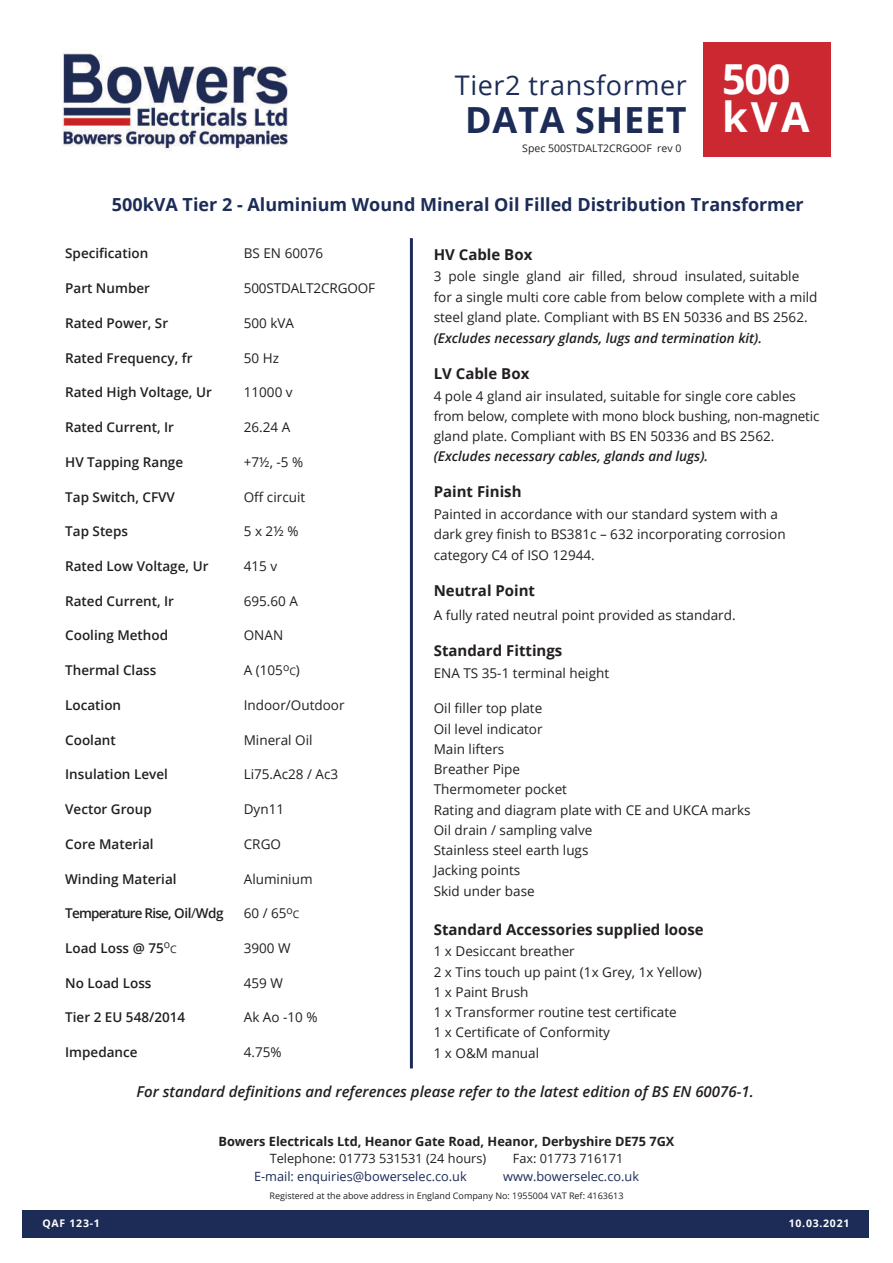
<style>
.page{position:relative;width:893px;height:1263px;background:#fff}
.page>*{position:absolute;margin:0;border:0;box-sizing:border-box;transform-origin:0 0}
.t1{font:700 41.4px/38px "Open Sans";letter-spacing:.025em;color:#fff}
.t2{font:700 36px "Open Sans";letter-spacing:.02em;color:#1c2c57}
.t3{font:27px "Open Sans";letter-spacing:.02em;color:#1c2c57}
.t4{font:700 18px "Open Sans";color:#1c2c57}
.t5{font:700 15px "Open Sans";color:#231f20}
.t6{font:italic 600 15px "Open Sans";color:#231f20}
.t7{font:13.5px/20.2px "Open Sans";color:#231f20}
.t8{font:600 13.5px "Open Sans";color:#231f20}
.t9{font:italic 600 13.5px "Open Sans";color:#231f20}
.t10{font:600 13.5px "Open Sans";letter-spacing:-.06em;color:#231f20}
.t11{font:700 12.75px "Open Sans";color:#231f20}
.t12{font:12.75px "Open Sans";color:#1c2c57}
.t13{font:12.75px "Open Sans";color:#231f20}
.t14{font:10.5px "Open Sans";color:#231f20}
.t15{font:700 10.5px "Open Sans";letter-spacing:.07em;color:#fff}
.t16{font:9px "Open Sans";color:#231f20}
.s1{font-size:10.5px}
.s2{font-weight:400}
.s3{font-weight:400;font-size:10.5px}
</style>
<div class="page">
<img style="left:62px;top:53px;width:226px;height:99px">
<div style="left:22px;top:1209px;width:846px;height:28px;background:#1c2c57"></div>
<div style="left:703px;top:43px;width:128px;height:114px;background:#cb2832"></div>
<hr style="left:410px;top:238px;width:3px;height:830px;background:#1c2c57">
<h3 class="t3" style="left:455px;top:74px;width:233px">Tier2 transformer</h3>
<h2 class="t2" style="left:465px;top:105px;width:223px">DATA SHEET</h2>
<p class="t14" style="left:522px;top:144px;width:161px">Spec 500STDALT2CRGOOF rev 0</p>
<h1 class="t1" style="left:722px;top:65px;width:89px">500 kVA</h1>
<h3 class="t4" style="left:112px;top:197px;width:693px">500kVA Tier 2 - Aluminium Wound Mineral Oil Filled Distribution Transformer</h3>
<p class="t8" style="left:65px;top:244px;width:85px">Specification</p>
<p class="t7" style="left:244px;top:245px;width:81px">BS EN 60076</p>
<p class="t8" style="left:65px;top:279px;width:86px">Part Number</p>
<p class="t7" style="left:244px;top:279px;width:133px">500STDALT2CRGOOF</p>
<p class="t8" style="left:65px;top:314px;width:104px">Rated Power, Sr</p>
<p class="t7" style="left:244px;top:314px;width:52px">500 kVA</p>
<p class="t8" style="left:65px;top:348px;width:129px">Rated Frequency, fr</p>
<p class="t7" style="left:244px;top:349px;width:37px">50 Hz</p>
<p class="t8" style="left:65px;top:383px;width:148px">Rated High Voltage, Ur</p>
<p class="t7" style="left:244px;top:384px;width:50px">11000 v</p>
<p class="t8" style="left:65px;top:418px;width:110px">Rated Current, Ir</p>
<p class="t7" style="left:244px;top:418px;width:48px">26.24 A</p>
<p class="t8" style="left:65px;top:453px;width:120px">HV Tapping Range</p>
<p class="t7" style="left:244px;top:453px;width:61px">+7½, -5 %</p>
<p class="t8" style="left:65px;top:487px;width:111px">Tap Switch, CFVV</p>
<p class="t7" style="left:244px;top:486px;width:63px">Off circuit</p>
<p class="t8" style="left:65px;top:522px;width:64px">Tap Steps</p>
<p class="t7" style="left:244px;top:523px;width:56px">5 x 2½ %</p>
<p class="t8" style="left:65px;top:557px;width:145px">Rated Low Voltage, Ur</p>
<p class="t7" style="left:244px;top:557px;width:35px">415 v</p>
<p class="t8" style="left:65px;top:591px;width:110px">Rated Current, Ir</p>
<p class="t7" style="left:244px;top:592px;width:56px">695.60 A</p>
<p class="t8" style="left:65px;top:626px;width:104px">Cooling Method</p>
<p class="t7" style="left:244px;top:627px;width:41px">ONAN</p>
<p class="t8" style="left:65px;top:661px;width:93px">Thermal Class</p>
<p class="t7" style="left:244px;top:661px;width:58px">A (105<sup>o</sup><span class="s1">C</span>)</p>
<p class="t8" style="left:65px;top:696px;width:57px">Location</p>
<p class="t7" style="left:244px;top:696px;width:102px">Indoor/Outdoor</p>
<p class="t8" style="left:65px;top:730px;width:52px">Coolant</p>
<p class="t7" style="left:244px;top:731px;width:70px">Mineral Oil</p>
<p class="t8" style="left:65px;top:765px;width:104px">Insulation Level</p>
<p class="t7" style="left:244px;top:766px;width:96px">Li75.Ac28 / Ac3</p>
<p class="t8" style="left:65px;top:800px;width:88px">Vector Group</p>
<p class="t7" style="left:244px;top:800px;width:42px">Dyn11</p>
<p class="t8" style="left:65px;top:835px;width:90px">Core Material</p>
<p class="t7" style="left:244px;top:835px;width:39px">CRGO</p>
<p class="t8" style="left:65px;top:869px;width:113px">Winding Material</p>
<p class="t7" style="left:244px;top:870px;width:70px">Aluminium</p>
<p class="t10" style="left:65px;top:904px;width:160px">Temperature Rise, Oil<span class="s2">/</span>Wdg</p>
<p class="t7" style="left:244px;top:904px;width:57px">60 / 65<sup>o</sup><span class="s1">C</span></p>
<p class="t8" style="left:65px;top:939px;width:113px">Load Loss @ 75<sup>o</sup><span class="s3">C</span></p>
<p class="t7" style="left:244px;top:939px;width:48px">3900 W</p>
<p class="t8" style="left:65px;top:973px;width:88px">No Load Loss</p>
<p class="t7" style="left:244px;top:974px;width:41px">459 W</p>
<p class="t8" style="left:65px;top:1008px;width:122px">Tier 2 EU 548/2014</p>
<p class="t7" style="left:244px;top:1009px;width:75px">Ak Ao -10 %</p>
<p class="t8" style="left:65px;top:1043px;width:74px">Impedance</p>
<p class="t7" style="left:244px;top:1043px;width:39px">4.75%</p>
<p class="t5" style="left:434px;top:248px;width:100px">HV Cable Box</p>
<p class="t7" style="left:434px;top:266px;width:385px">3 pole single gland air filled, shroud insulated, suitable for a single multi core cable from below complete with a mild steel gland plate. Compliant with BS EN 50336 and BS 2562.</p>
<p class="t9" style="left:434px;top:329px;width:330px">(Excludes necessary glands, lugs and termination kit).</p>
<p class="t5" style="left:434px;top:367px;width:97px">LV Cable Box</p>
<p class="t7" style="left:434px;top:387px;width:387px">4 pole 4 gland air insulated, suitable for single core cables from below, complete with mono block bushing, non-magnetic gland plate. Compliant with BS EN 50336 and BS 2562.</p>
<p class="t9" style="left:434px;top:447px;width:276px">(Excludes necessary cables, glands and lugs).</p>
<p class="t5" style="left:434px;top:486px;width:89px">Paint Finish</p>
<p class="t7" style="left:434px;top:505px;width:353px">Painted in accordance with our standard system with a dark grey finish to BS381c – 632 incorporating corrosion category C4 of ISO 12944.</p>
<p class="t5" style="left:434px;top:584px;width:103px">Neutral Point</p>
<p class="t7" style="left:434px;top:606px;width:303px">A fully rated neutral point provided as standard.</p>
<p class="t5" style="left:434px;top:644px;width:130px">Standard Fittings</p>
<p class="t7" style="left:434px;top:664px;width:177px">ENA TS 35-1 terminal height</p>
<p class="t7" style="left:434px;top:698px;width:318px">Oil filler top plate<br>Oil level indicator<br>Main lifters<br>Breather Pipe<br>Thermometer pocket<br>Rating and diagram plate with CE and UKCA marks<br>Oil drain / sampling valve<br>Stainless steel earth lugs<br>Jacking points<br>Skid under base</p>
<p class="t5" style="left:434px;top:923px;width:272px">Standard Accessories supplied loose</p>
<p class="t7" style="left:434px;top:943px;width:269px">1 x Desiccant breather<br>2 x Tins touch up paint (1x Grey, 1x Yellow)<br>1 x Paint Brush<br>1 x Transformer routine test certificate<br>1 x Certificate of Conformity<br>1 x O&amp;M manual</p>
<p class="t6" style="left:137px;top:1081px;width:619px">For standard definitions and references please refer to the latest edition of BS EN 60076-1.</p>
<p class="t11" style="left:219px;top:1136px;width:457px">Bowers Electricals Ltd, Heanor Gate Road, Heanor, Derbyshire DE75 7GX</p>
<p class="t13" style="left:270px;top:1154px;width:218px">Telephone: 01773 531531 (24 hours)</p>
<p class="t13" style="left:513px;top:1154px;width:112px">Fax: 01773 716171</p>
<p class="t12" style="left:254px;top:1171px;width:214px">E-mail: enquiries@bowerselec.co.uk</p>
<p class="t12" style="left:503px;top:1171px;width:137px">www.bowerselec.co.uk</p>
<p class="t16" style="left:270px;top:1192px;width:355px">Registered at the above address in England Company No: 1955004 VAT Ref: 4163613</p>
<p class="t15" style="left:43px;top:1219px;width:59px">QAF 123-1</p>
<p class="t15" style="left:789px;top:1219px;width:62px">10.03.2021</p>
</div>
